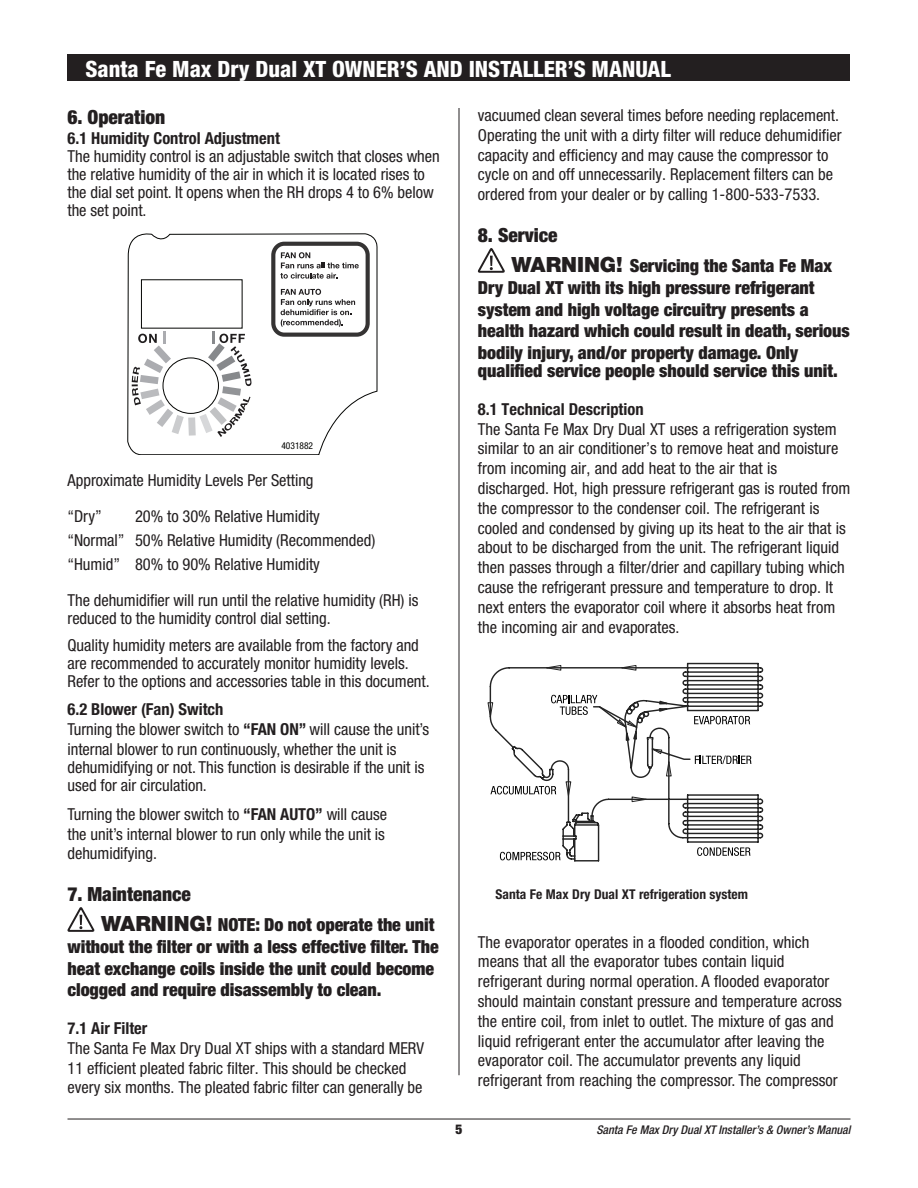
<style>
.page{position:relative;width:918px;height:1188px;background:#fff}
.page>*{position:absolute;margin:0;border:0;box-sizing:border-box;transform-origin:0 0}
.bar_type{font:800 condensed 22.5px "Helvetica Neue";color:#fff}
.subheads{font:900 condensed 19.5px "Helvetica Neue";letter-spacing:-.005em;color:#231f20}
.WARNING{font:900 condensed 18px/21.6px "Helvetica Neue";letter-spacing:-.005em;color:#231f20}
.body{font:condensed 16.5px/19.8px "Helvetica Neue";letter-spacing:-.005em;color:#231f20}
.p6_after{font:condensed 16.5px/19.8px "Helvetica Neue";color:#231f20}
.body-2{font:700 condensed 16.5px "Helvetica Neue";color:#231f20}
.t1{font:700 condensed 13.5px "Helvetica Neue";color:#231f20}
.t2{font:900 condensed 13.5px "Helvetica Neue";color:#231f20}
.t3{font:italic 500 condensed 12px "Helvetica Neue";color:#231f20}
.t4{font:condensed 9.45px "Helvetica Neue";color:#040503}
.s1{font-weight:700}
.s2{font-stretch:normal;font-size:21px}
</style>
<div class="page">
<svg style="left:128px;top:234px;width:249px;height:221px"></svg>
<svg style="left:67px;top:907px;width:27px;height:25px"></svg>
<svg style="left:477px;top:248px;width:28px;height:25px"></svg>
<svg style="left:499px;top:662px;width:265px;height:200px"></svg>
<svg style="left:694px;top:716px;width:56px;height:8px"></svg>
<svg style="left:695px;top:756px;width:57px;height:8px"></svg>
<svg style="left:697px;top:847px;width:54px;height:9px"></svg>
<svg style="left:500px;top:852px;width:61px;height:8px"></svg>
<svg style="left:487px;top:664px;width:185px;height:139px"></svg>
<div style="left:68px;top:54px;width:782px;height:27px;background:#231f20"></div>
<hr style="left:68px;top:1119px;width:782px;height:1px;background:#231f20">
<hr style="left:459px;top:108px;width:1px;height:967px;background:#231f20">
<p class="bar_type" style="left:86px;top:55px;width:587px">Santa Fe Max Dry Dual XT OWNER’S AND INSTALLER’S MANUAL</p>
<p class="subheads" style="left:68px;top:105px;width:99px">6. Operation</p>
<p class="body-2" style="left:68px;top:128px;width:214px">6.1 Humidity Control Adjustment</p>
<p class="body" style="left:68px;top:147px;width:374px;line-height:18px">The humidity control is an adjustable switch that closes when the relative humidity of the air in which it is located rises to the dial set point. It opens when the RH drops 4 to 6% below the set point.</p>
<p class="t4" style="left:281px;top:440px;width:33px">4031882</p>
<p class="body" style="left:68px;top:470px;width:248px">Approximate Humidity Levels Per Setting</p>
<p class="body" style="left:68px;top:506px;width:36px">“Dry”</p>
<p class="body" style="left:135px;top:506px;width:186px">20% to 30% Relative Humidity</p>
<p class="body" style="left:68px;top:530px;width:309px">“Normal” 50% Relative Humidity (Recommended)</p>
<p class="body" style="left:68px;top:554px;width:254px">“Humid” 80% to 90% Relative Humidity</p>
<p class="body" style="left:68px;top:591px;width:352px;line-height:18px">The dehumidifier will run until the relative humidity (RH) is reduced to the humidity control dial setting.</p>
<p class="body" style="left:68px;top:636px;width:364px;line-height:18px">Quality humidity meters are available from the factory and are recommended to accurately monitor humidity levels.<br>Refer to the options and accessories table in this document.</p>
<p class="body-2" style="left:68px;top:700px;width:157px">6.2 Blower (Fan) Switch</p>
<p class="body" style="left:68px;top:719px;width:363px">Turning the blower switch to <span class="s1">“FAN ON”</span> will cause the unit’s internal blower to run continuously, whether the unit is</p>
<p class="body" style="left:68px;top:758px;width:358px;line-height:18px">dehumidifying or not. This function is desirable if the unit is used for air circulation.</p>
<p class="body" style="left:68px;top:804px;width:321px">Turning the blower switch to <span class="s1">“FAN AUTO”</span> will cause the unit’s internal blower to run only while the unit is dehumidifying.</p>
<p class="subheads" style="left:68px;top:882px;width:125px">7. Maintenance</p>
<p class="WARNING" style="left:68px;top:914px;width:373px;text-indent:34px"><span class="s2">WARNING!</span> NOTE: Do not operate the unit without the filter or with a less effective filter. The heat exchange coils inside the unit could become clogged and require disassembly to clean.</p>
<p class="body-2" style="left:68px;top:1018px;width:81px">7.1 Air Filter</p>
<p class="body" style="left:68px;top:1038px;width:358px">The Santa Fe Max Dry Dual XT ships with a standard MERV<br>11 efficient pleated fabric filter. This should be checked every six months. The pleated fabric filter can generally be</p>
<p class="body" style="left:478px;top:105px;width:365px">vacuumed clean several times before needing replacement.<br>Operating the unit with a dirty filter will reduce dehumidifier capacity and efficiency and may cause the compressor to cycle on and off unnecessarily. Replacement filters can be ordered from your dealer or by calling 1-800-533-7533.</p>
<p class="subheads" style="left:478px;top:223px;width:81px">8. Service</p>
<p class="WARNING" style="left:478px;top:255px;width:373px;text-indent:34px"><span class="s2">WARNING!</span> Servicing the Santa Fe Max Dry Dual XT with its high pressure refrigerant system and high voltage circuitry presents a health hazard which could result in death, serious bodily injury, and/or property damage. Only</p>
<p class="WARNING" style="left:478px;top:359px;width:361px">qualified service people should service this unit.</p>
<p class="body-2" style="left:478px;top:399px;width:167px">8.1 Technical Description</p>
<p class="p6_after" style="left:478px;top:419px;width:374px">The Santa Fe Max Dry Dual XT uses a refrigeration system similar to an air conditioner’s to remove heat and moisture from incoming air, and add heat to the air that is discharged. Hot, high pressure refrigerant gas is routed from the compressor to the condenser coil. The refrigerant is cooled and condensed by giving up its heat to the air that is about to be discharged from the unit. The refrigerant liquid then passes through a filter/drier and capillary tubing which cause the refrigerant pressure and temperature to drop. It next enters the evaporator coil where it absorbs heat from the incoming air and evaporates.</p>
<p class="t1" style="left:496px;top:886px;width:254px">Santa Fe Max Dry Dual XT refrigeration system</p>
<p class="p6_after" style="left:478px;top:932px;width:366px">The evaporator operates in a flooded condition, which means that all the evaporator tubes contain liquid refrigerant during normal operation. A flooded evaporator should maintain constant pressure and temperature across the entire coil, from inlet to outlet. The mixture of gas and liquid refrigerant enter the accumulator after leaving the evaporator coil. The accumulator prevents any liquid refrigerant from reaching the compressor. The compressor</p>
<p class="t2" style="left:455px;top:1121px;width:9px">5</p>
<p class="t3" style="left:596px;top:1123px;width:256px">Santa Fe Max Dry Dual XT Installer’s &amp; Owner’s Manual</p>
</div>
